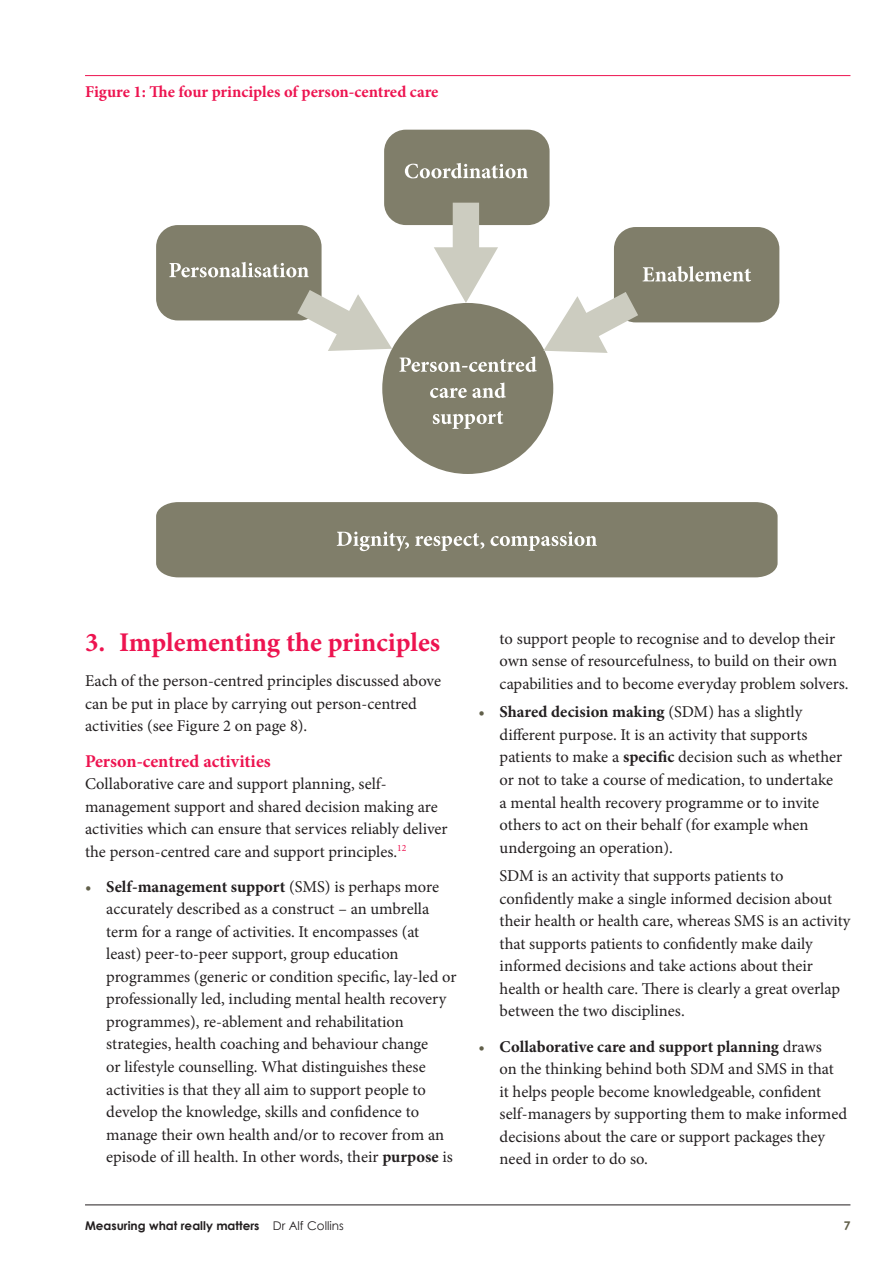
<style>
.page{position:relative;width:893px;height:1263px;background:#fff}
.page>*{position:absolute;margin:0;border:0;box-sizing:border-box;transform-origin:0 0}
.t1{font:700 27px "Minion Pro";color:#ed1450}
.t2{font:700 18px "Minion Pro";letter-spacing:-.005em;color:#ed1450}
.t3{font:16.5px/22.5px "Minion Pro";color:#231f20}
.t4{font:700 16.5px "Minion Pro";color:#ed1450}
.t5{font:700 12px "Century Gothic";color:#231f20}
.t6{font:700 12px "Century Gothic";color:#615f4a}
.s1{color:#615f4a}
.s2{font-weight:700}
.s3{font-weight:400}
</style>
<div class="page">
<hr style="left:85px;top:1204px;width:765px;height:1px;background:#231f20">
<div style="left:382px;top:303px;width:171px;height:171px;background:#807e6a;border-radius:50%"></div>
<div style="left:156px;top:225px;width:166px;height:95px;background:#807e6a;border-radius:22px"></div>
<div style="left:384px;top:130px;width:166px;height:95px;background:#807e6a;border-radius:22px"></div>
<div style="left:156px;top:502px;width:622px;height:75px;background:#807e6a"></div>
<svg style="left:297px;top:290px;width:95px;height:61px"></svg>
<div style="left:614px;top:227px;width:165px;height:95px;background:#807e6a;border-radius:22px"></div>
<svg style="left:543px;top:292px;width:95px;height:61px"></svg>
<svg style="left:434px;top:203px;width:64px;height:100px"></svg>
<svg style="left:399px;top:356px;width:138px;height:16px"></svg>
<svg style="left:430px;top:382px;width:76px;height:16px"></svg>
<svg style="left:433px;top:411px;width:70px;height:18px"></svg>
<svg style="left:169px;top:262px;width:140px;height:15px"></svg>
<svg style="left:405px;top:163px;width:123px;height:15px"></svg>
<svg style="left:643px;top:266px;width:108px;height:16px"></svg>
<svg style="left:337px;top:532px;width:72px;height:19px"></svg>
<svg style="left:415px;top:533px;width:69px;height:18px"></svg>
<svg style="left:490px;top:532px;width:107px;height:19px"></svg>
<hr style="left:85px;top:75px;width:765px;height:1px;background:#ed1450">
<h5 class="t4" style="left:85px;top:80px;width:355px">Figure 1: The four principles of person-centred care</h5>
<p class="t1" style="left:85px;top:623px;width:357px">3. Implementing the principles</p>
<p class="t3" style="left:85px;top:670px;width:358px">Each of the person-centred principles discussed above can be put in place by carrying out person-centred activities (see Figure 2 on page 8).</p>
<h3 class="t2" style="left:85px;top:748px;width:187px">Person-centred activities</h3>
<p class="t3" style="left:85px;top:773px;width:364px">Collaborative care and support planning, self&shy;management support and shared decision making are activities which can ensure that services reliably deliver the person-centred care and support principles.<sup>12</sup></p>
<p class="t3" style="left:106px;top:875px;width:352px;text-indent:-21px"><span class="s1">•</span> <span class="s2">Self-management support</span> (SMS) is perhaps more accurately described as a construct – an umbrella term for a range of activities. It encompasses (at least) peer-to-peer support, group education programmes (generic or condition specific, lay-led or professionally led, including mental health recovery programmes), re-ablement and rehabilitation strategies, health coaching and behaviour change<br>or lifestyle counselling. What distinguishes these activities is that they all aim to support people to develop the knowledge, skills and confidence to manage their own health and/or to recover from an episode of ill health. In other words, their <span class="s2">purpose</span> is</p>
<p class="t3" style="left:500px;top:627px;width:350px">to support people to recognise and to develop their own sense of resourcefulness, to build on their own capabilities and to become everyday problem solvers.</p>
<p class="t3" style="left:500px;top:701px;width:344px;text-indent:-21px"><span class="s1">•</span> <span class="s2">Shared decision making</span> (SDM) has a slightly different purpose. It is an activity that supports patients to make a <span class="s2">specific</span> decision such as whether or not to take a course of medication, to undertake a mental health recovery programme or to invite others to act on their behalf (for example when undergoing an operation).</p>
<p class="t3" style="left:500px;top:865px;width:352px">SDM is an activity that supports patients to confidently make a single informed decision about their health or health care, whereas SMS is an activity that supports patients to confidently make daily informed decisions and take actions about their health or health care. There is clearly a great overlap between the two disciplines.</p>
<p class="t3" style="left:500px;top:1035px;width:349px;text-indent:-21px"><span class="s1">•</span> <span class="s2">Collaborative care and support planning</span> draws<br>on the thinking behind both SDM and SMS in that<br>it helps people become knowledgeable, confident self-managers by supporting them to make informed decisions about the care or support packages they need in order to do so.</p>
<p class="t5" style="left:85px;top:1216px;width:260px">Measuring what really matters <span class="s3">Dr Alf Collins</span></p>
<p class="t6" style="left:844px;top:1216px;width:8px">7</p>
</div>
